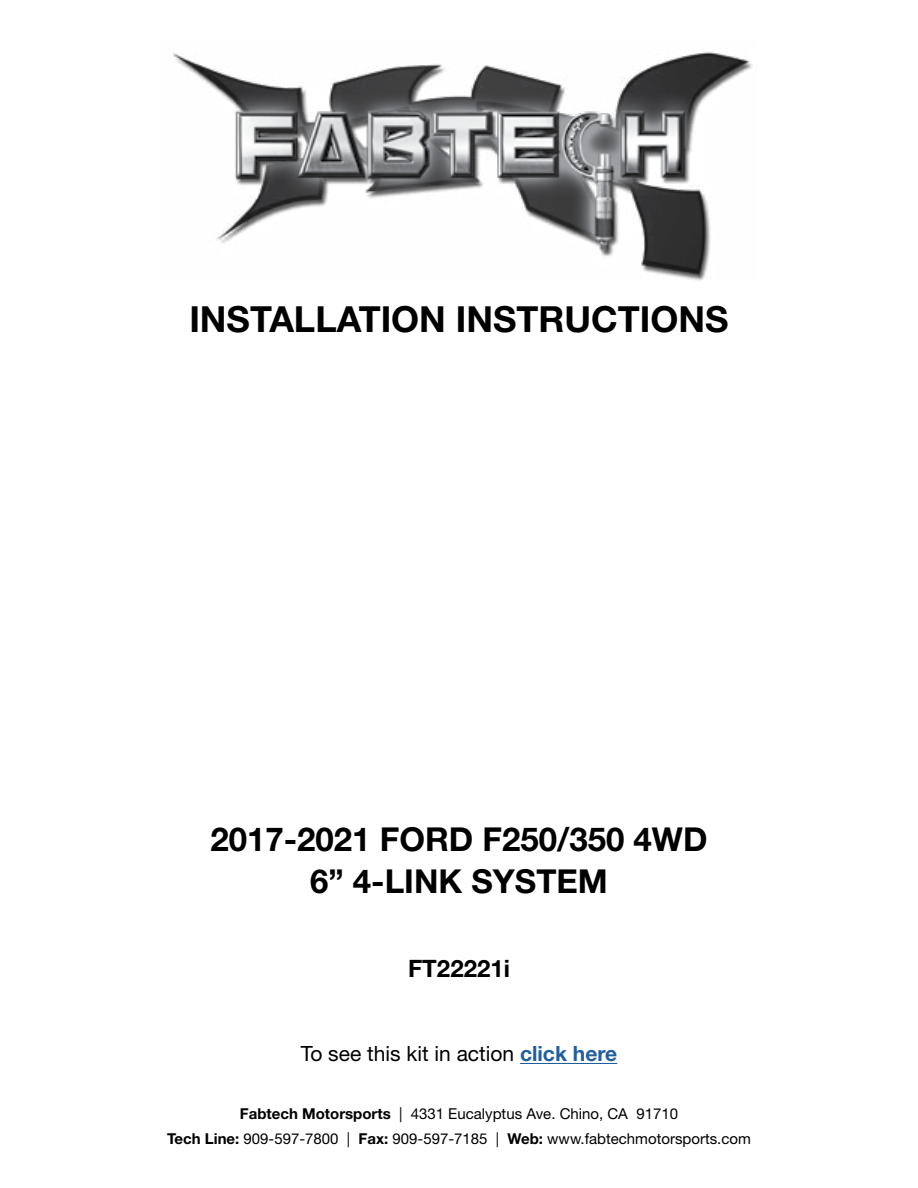
<style>
.page{position:relative;width:918px;height:1188px;background:#fff}
.page>*{position:absolute;margin:0;border:0;box-sizing:border-box;transform-origin:0 0}
.t1{font:700 36px "Helvetica Neue LT Std";color:#000}
.t2{font:700 33px/42px "Helvetica Neue LT Std";color:#000;text-align:center}
.t3{font:700 24px "Helvetica Neue LT Std";color:#000}
.t4{font:21px "Helvetica Neue LT Std";color:#000}
.t5{font:15px/25.5px "Helvetica Neue LT Std";color:#000;text-align:center}
.s1{font-weight:700;color:#215e9e}
.s2{font-weight:700}
</style>
<div class="page">
<img style="left:173px;top:51px;width:579px;height:230px">
<hr style="left:520px;top:1063px;width:97px;height:1px;background:#215e9e">
<h1 class="t1" style="left:189px;top:297px;width:541px">INSTALLATION INSTRUCTIONS</h1>
<h2 class="t2" style="left:210px;top:818px;width:499px">2017-2021 FORD F250/350 4WD<br>6” 4-LINK SYSTEM</h2>
<h3 class="t3" style="left:408px;top:954px;width:103px">FT22221i</h3>
<h3 class="t4" style="left:301px;top:1041px;width:318px">To see this kit in action <span class="s1">click here</span></h3>
<p class="t5" style="left:167px;top:1101px;width:585px"><span class="s2">Fabtech Motorsports</span> | 4331 Eucalyptus Ave. Chino, CA 91710<br><span class="s2">Tech Line:</span> 909-597-7800 | <span class="s2">Fax:</span> 909-597-7185 | <span class="s2">Web:</span> www.fabtechmotorsports.com</p>
</div>
